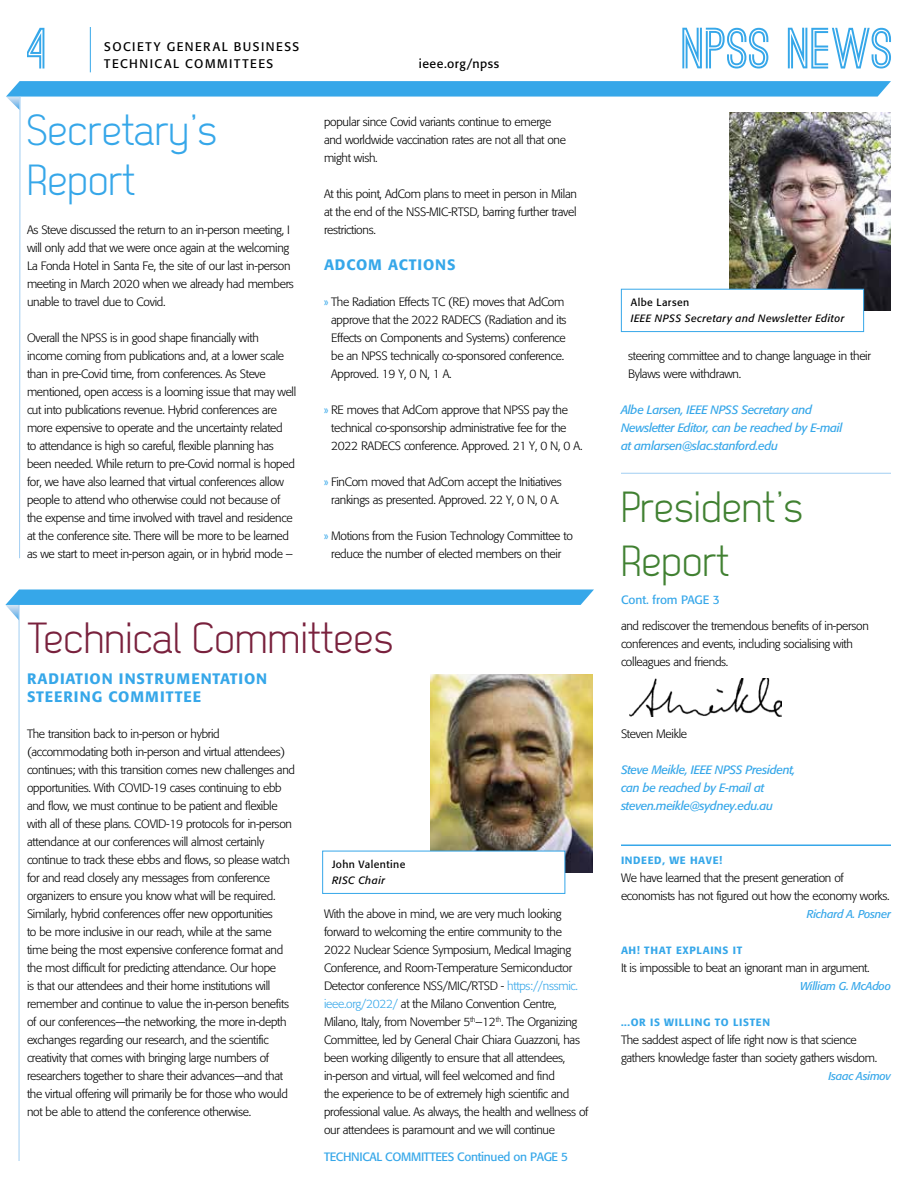
<style>
.page{position:relative;width:918px;height:1188px;background:#fff}
.page>*{position:absolute;margin:0;border:0;box-sizing:border-box;transform-origin:0 0}
.t1{font:700 55.2px "Ostrich Sans";color:#36a7e9}
.t2{font:43.5px "Dekar";color:#79213d}
.t3{font:43.5px/49.5px "Dekar";color:#36a7e9}
.t4{font:43.5px/54px "Dekar";color:#418132}
.t5{font:500 15px/18px "Formata";letter-spacing:.06em;color:#36a7e9}
.t6{font:12.3px/17px "Formata";letter-spacing:.12em;color:#000}
.t7{font:12.3px "Formata";letter-spacing:.04em;color:#000}
.t8{font:300 12px/18px "Formata";letter-spacing:-.025em;color:#000}
.t9{font:italic 12px/18px "Formata";letter-spacing:-.025em;color:#36a7e9}
.t10{font:12px "Formata";letter-spacing:-.025em;color:#36a7e9}
.t11{font:12px "Formata";color:#36a7e9}
.t12{font:italic 11.25px "Formata";letter-spacing:-.025em;color:#36a7e9}
.t13{font:500 10.5px "Formata";letter-spacing:.06em;color:#36a7e9}
.t14{font:italic 10.5px "Formata";letter-spacing:.04em;color:#000}
.t15{font:10.5px "Formata";letter-spacing:.04em;color:#000}
.s1{color:#36a7e9}
</style>
<div class="page">
<hr style="left:90px;top:27px;width:1px;height:45px;background:#36a7e9">
<svg style="left:6px;top:81px;width:885px;height:478px"></svg>
<img style="left:629px;top:678px;width:153px;height:39px">
<hr style="left:621px;top:473px;width:270px;height:1px;background:#a2cef2">
<hr style="left:621px;top:844px;width:270px;height:2px;background:#36a7e9">
<hr style="left:19px;top:604px;width:1px;height:557px;background:#a2cef2">
<svg style="left:5px;top:590px;width:589px;height:30px"></svg>
<img style="left:430px;top:674px;width:162px;height:198px">
<svg style="left:322px;top:850px;width:244px;height:44px"></svg>
<h1 class="t1" style="left:27px;top:28px;width:22px">4</h1>
<p class="t6" style="left:104px;top:39px;width:197px">SOCIETY GENERAL BUSINESS<br>TECHNICAL COMMITTEES</p>
<h2 class="t3" style="left:27px;top:107px;width:191px">Secretary’s<br>Report</h2>
<p class="t8" style="left:27px;top:221px;width:268px">As Steve discussed the return to an in-person meeting, I will only add that we were once again at the welcoming La Fonda Hotel in Santa Fe, the site of our last in-person meeting in March 2020 when we already had members unable to travel due to Covid.</p>
<p class="t8" style="left:27px;top:329px;width:271px">Overall the NPSS is in good shape financially with income coming from publications and, at a lower scale than in pre-Covid time, from conferences. As Steve mentioned, open access is a looming issue that may well cut into publications revenue. Hybrid conferences are more expensive to operate and the uncertainty related<br>to attendance is high so careful, flexible planning has been needed. While return to pre-Covid normal is hoped for, we have also learned that virtual conferences allow people to attend who otherwise could not because of the expense and time involved with travel and residence at the conference site. There will be more to be learned as we start to meet in-person again, or in hybrid mode –</p>
<p class="t7" style="left:419px;top:57px;width:82px">ieee.org/npss</p>
<p class="t8" style="left:324px;top:113px;width:244px">popular since Covid variants continue to emerge and worldwide vaccination rates are not all that one might wish.</p>
<p class="t8" style="left:324px;top:185px;width:254px;text-align:justify">At this point, AdCom plans to meet in person in Milan at the end of the NSS-MIC-RTSD, barring further travel restrictions.</p>
<p class="t5" style="left:324px;top:256px;width:133px">ADCOM ACTIONS</p>
<p class="t8" style="left:331px;top:293px;width:237px;text-indent:-7px"><span class="s1">»</span> The Radiation Effects TC (RE) moves that AdCom approve that the 2022 RADECS (Radiation and its Effects on Components and Systems) conference be an NPSS technically co-sponsored conference.<br>Approved. 19 Y, 0 N, 1 A.</p>
<p class="t8" style="left:331px;top:401px;width:253px;text-indent:-7px"><span class="s1">»</span> RE moves that AdCom approve that NPSS pay the technical co-sponsorship administrative fee for the<br>2022 RADECS conference. Approved. 21 Y, 0 N, 0 A.</p>
<p class="t8" style="left:324px;top:473px;width:239px;text-align:center"><span class="s1">»</span> FinCom moved that AdCom accept the Initiatives rankings as presented. Approved. 22 Y, 0 N, 0 A.</p>
<p class="t8" style="left:324px;top:527px;width:250px;text-align:center"><span class="s1">»</span> Motions from the Fusion Technology Committee to reduce the number of elected members on their</p>
<h2 class="t2" style="left:27px;top:616px;width:368px">Technical Committees</h2>
<p class="t5" style="left:27px;top:670px;width:242px">RADIATION INSTRUMENTATION<br>STEERING COMMITTEE</p>
<p class="t8" style="left:27px;top:725px;width:270px">The transition back to in-person or hybrid (accommodating both in-person and virtual attendees) continues; with this transition comes new challenges and opportunities. With COVID-19 cases continuing to ebb and flow, we must continue to be patient and flexible with all of these plans. COVID-19 protocols for in-person attendance at our conferences will almost certainly continue to track these ebbs and flows, so please watch for and read closely any messages from conference organizers to ensure you know what will be required.<br>Similarly, hybrid conferences offer new opportunities<br>to be more inclusive in our reach, while at the same time being the most expensive conference format and the most difficult for predicting attendance. Our hope<br>is that our attendees and their home institutions will remember and continue to value the in-person benefits of our conferences—the networking, the more in-depth exchanges regarding our research, and the scientific creativity that comes with bringing large numbers of researchers together to share their advances—and that the virtual offering will primarily be for those who would not be able to attend the conference otherwise.</p>
<p class="t15" style="left:332px;top:858px;width:75px">John Valentine</p>
<p class="t14" style="left:332px;top:874px;width:55px">RISC Chair</p>
<p class="t8" style="left:324px;top:905px;width:266px">With the above in mind, we are very much looking forward to welcoming the entire community to the 2022 Nuclear Science Symposium, Medical Imaging Conference, and Room-Temperature Semiconductor Detector conference NSS/MIC/RTSD - <span class="s1">https://nssmic. ieee.org/2022/</span> at the Milano Convention Centre, Milano, Italy, from November 5<sup>th</sup>–12<sup>th</sup>. The Organizing Committee, led by General Chair Chiara Guazzoni, has been working diligently to ensure that all attendees, in-person and virtual, will feel welcomed and find<br>the experience to be of extremely high scientific and professional value. As always, the health and wellness of our attendees is paramount and we will continue</p>
<p class="t10" style="left:324px;top:1149px;width:246px">TECHNICAL COMMITTEES Continued on PAGE 5</p>
<h1 class="t1" style="left:682px;top:28px;width:213px">NPSS NEWS</h1>
<p class="t15" style="left:631px;top:296px;width:60px">Albe Larsen</p>
<p class="t14" style="left:631px;top:312px;width:215px">IEEE NPSS Secretary and Newsletter Editor</p>
<p class="t8" style="left:628px;top:347px;width:244px">steering committee and to change language in their<br>Bylaws were withdrawn.</p>
<p class="t9" style="left:621px;top:401px;width:223px">Albe Larsen, IEEE NPSS Secretary and<br>Newsletter Editor, can be reached by E-mail at amlarsen@slac.stanford.edu</p>
<h2 class="t4" style="left:621px;top:482px;width:184px">President’s<br>Report</h2>
<p class="t11" style="left:621px;top:592px;width:100px">Cont. from PAGE 3</p>
<p class="t8" style="left:621px;top:617px;width:249px">and rediscover the tremendous benefits of in-person conferences and events, including socialising with colleagues and friends.</p>
<p class="t8" style="left:621px;top:725px;width:68px">Steven Meikle</p>
<p class="t9" style="left:621px;top:761px;width:176px">Steve Meikle, IEEE NPSS President, can be reached by E-mail at steven.meikle@sydney.edu.au</p>
<p class="t13" style="left:621px;top:854px;width:103px">INDEED, WE HAVE!</p>
<p class="t8" style="left:621px;top:869px;width:270px">We have learned that the present generation of economists has not figured out how the economy works.</p>
<p class="t12" style="left:807px;top:907px;width:86px">Richard A. Posner</p>
<p class="t13" style="left:621px;top:944px;width:123px">AH! THAT EXPLAINS IT</p>
<p class="t8" style="left:621px;top:959px;width:250px">It is impossible to beat an ignorant man in argument.</p>
<p class="t12" style="left:800px;top:979px;width:92px">William G. McAdoo</p>
<p class="t13" style="left:621px;top:1016px;width:150px">...OR IS WILLING TO LISTEN</p>
<p class="t8" style="left:621px;top:1031px;width:258px">The saddest aspect of life right now is that science gathers knowledge faster than society gathers wisdom.</p>
<p class="t12" style="left:828px;top:1069px;width:64px">Isaac Asimov</p>
</div>
